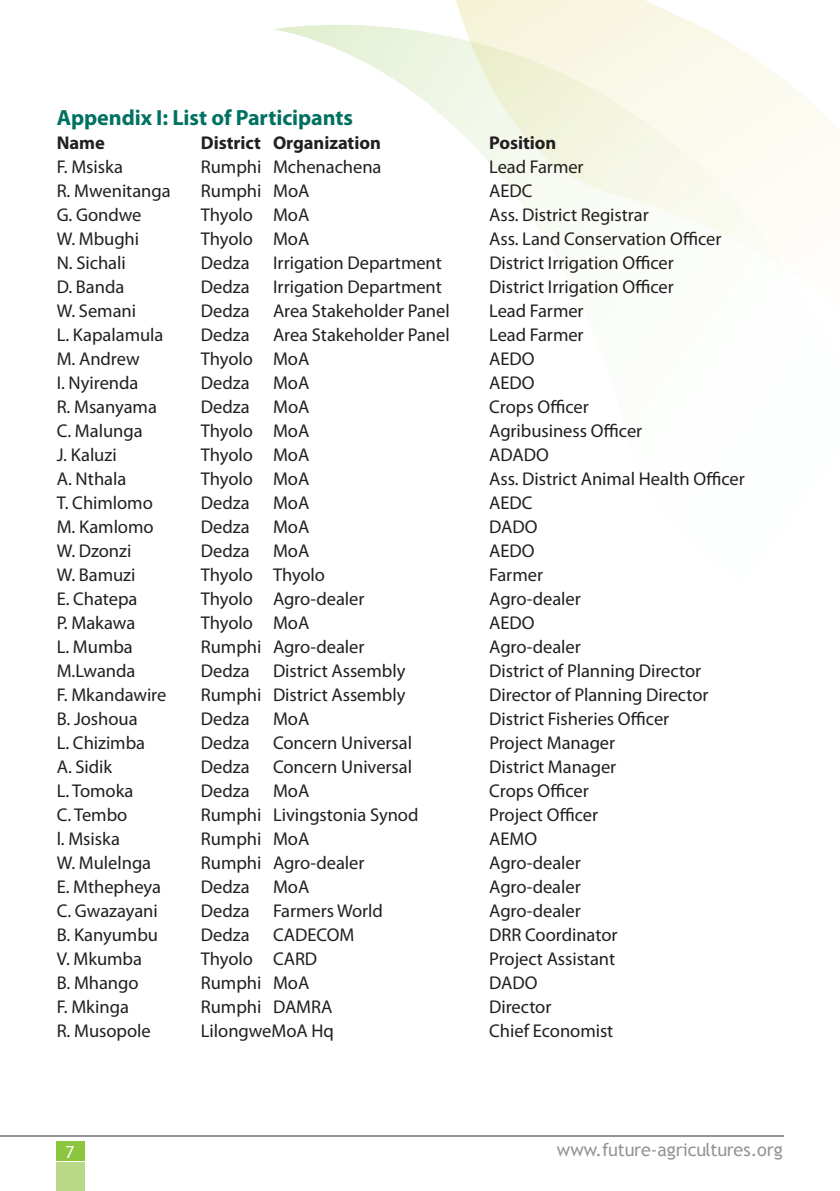
<style>
.page{position:relative;width:840px;height:1191px;background:#fff}
.page>*{position:absolute;margin:0;border:0;box-sizing:border-box;transform-origin:0 0}
.t1{font:700 22px "Myriad Pro";letter-spacing:-.005em;color:#007161}
.t2{font:18.4px "Myriad Pro";letter-spacing:-.005em;color:#231f20}
.t3{font:700 18.4px "Myriad Pro";letter-spacing:-.005em;color:#231f20}
.t4{font:18.4px "Myriad Pro";color:#fff}
.t5{font:18px "Trebuchet MS";letter-spacing:-.015em;color:#939598}
</style>
<div class="page">
<div style="left:56px;top:1141px;width:28px;height:20px;background:#8bc63e"></div>
<div style="left:56px;top:1162px;width:28px;height:29px;background:#b9d989"></div>
<hr style="left:0;top:1135px;width:782px;height:1px;background:#939598">
<img style="left:273px;top:22px;width:210px;height:133px">
<p class="t1" style="left:57px;top:104px;width:298px">Appendix I: List of Participants</p>
<p class="t3" style="left:57px;top:131px;width:50px">Name</p>
<p class="t3" style="left:201px;top:131px;width:181px">District Organization</p>
<p class="t3" style="left:489px;top:131px;width:69px">Position</p>
<p class="t2" style="left:57px;top:156px;width:68px">F. Msiska</p>
<p class="t2" style="left:201px;top:156px;width:182px">Rumphi Mchenachena</p>
<p class="t2" style="left:489px;top:156px;width:96px">Lead Farmer</p>
<p class="t2" style="left:57px;top:180px;width:115px">R. Mwenitanga</p>
<p class="t2" style="left:201px;top:180px;width:110px">Rumphi MoA</p>
<p class="t2" style="left:489px;top:180px;width:45px">AEDC</p>
<p class="t2" style="left:57px;top:204px;width:86px">G. Gondwe</p>
<p class="t2" style="left:201px;top:204px;width:110px">Thyolo MoA</p>
<p class="t2" style="left:489px;top:204px;width:161px">Ass. District Registrar</p>
<p class="t2" style="left:57px;top:228px;width:84px">W. Mbughi</p>
<p class="t2" style="left:201px;top:228px;width:110px">Thyolo MoA</p>
<p class="t2" style="left:489px;top:228px;width:233px">Ass. Land Conservation Officer</p>
<p class="t2" style="left:57px;top:252px;width:70px">N. Sichali</p>
<p class="t2" style="left:201px;top:252px;width:50px">Dedza</p>
<p class="t2" style="left:273px;top:252px;width:170px">Irrigation Department</p>
<p class="t2" style="left:489px;top:252px;width:186px">District Irrigation Officer</p>
<p class="t2" style="left:57px;top:276px;width:69px">D. Banda</p>
<p class="t2" style="left:201px;top:276px;width:50px">Dedza</p>
<p class="t2" style="left:273px;top:276px;width:170px">Irrigation Department</p>
<p class="t2" style="left:489px;top:276px;width:186px">District Irrigation Officer</p>
<p class="t2" style="left:57px;top:300px;width:81px">W. Semani</p>
<p class="t2" style="left:201px;top:300px;width:50px">Dedza</p>
<p class="t2" style="left:273px;top:300px;width:178px">Area Stakeholder Panel</p>
<p class="t2" style="left:489px;top:300px;width:96px">Lead Farmer</p>
<p class="t2" style="left:57px;top:324px;width:108px">L. Kapalamula</p>
<p class="t2" style="left:201px;top:324px;width:50px">Dedza</p>
<p class="t2" style="left:273px;top:324px;width:178px">Area Stakeholder Panel</p>
<p class="t2" style="left:489px;top:324px;width:96px">Lead Farmer</p>
<p class="t2" style="left:57px;top:348px;width:84px">M. Andrew</p>
<p class="t2" style="left:201px;top:348px;width:110px">Thyolo MoA</p>
<p class="t2" style="left:489px;top:348px;width:47px">AEDO</p>
<p class="t2" style="left:57px;top:372px;width:83px">I. Nyirenda</p>
<p class="t2" style="left:201px;top:372px;width:50px">Dedza</p>
<p class="t2" style="left:273px;top:372px;width:38px">MoA</p>
<p class="t2" style="left:489px;top:372px;width:47px">AEDO</p>
<p class="t2" style="left:57px;top:396px;width:102px">R. Msanyama</p>
<p class="t2" style="left:201px;top:396px;width:50px">Dedza</p>
<p class="t2" style="left:273px;top:396px;width:38px">MoA</p>
<p class="t2" style="left:489px;top:396px;width:101px">Crops Officer</p>
<p class="t2" style="left:57px;top:420px;width:87px">C. Malunga</p>
<p class="t2" style="left:201px;top:420px;width:110px">Thyolo MoA</p>
<p class="t2" style="left:489px;top:420px;width:154px">Agribusiness Officer</p>
<p class="t2" style="left:57px;top:444px;width:61px">J. Kaluzi</p>
<p class="t2" style="left:201px;top:444px;width:110px">Thyolo MoA</p>
<p class="t2" style="left:489px;top:444px;width:61px">ADADO</p>
<p class="t2" style="left:57px;top:468px;width:71px">A. Nthala</p>
<p class="t2" style="left:201px;top:468px;width:110px">Thyolo MoA</p>
<p class="t2" style="left:489px;top:468px;width:257px">Ass. District Animal Health Officer</p>
<p class="t2" style="left:57px;top:492px;width:98px">T. Chimlomo</p>
<p class="t2" style="left:201px;top:492px;width:50px">Dedza</p>
<p class="t2" style="left:273px;top:492px;width:38px">MoA</p>
<p class="t2" style="left:489px;top:492px;width:45px">AEDC</p>
<p class="t2" style="left:57px;top:516px;width:98px">M. Kamlomo</p>
<p class="t2" style="left:201px;top:516px;width:50px">Dedza</p>
<p class="t2" style="left:273px;top:516px;width:38px">MoA</p>
<p class="t2" style="left:489px;top:516px;width:50px">DADO</p>
<p class="t2" style="left:57px;top:540px;width:76px">W. Dzonzi</p>
<p class="t2" style="left:201px;top:540px;width:50px">Dedza</p>
<p class="t2" style="left:273px;top:540px;width:38px">MoA</p>
<p class="t2" style="left:489px;top:540px;width:47px">AEDO</p>
<p class="t2" style="left:57px;top:564px;width:80px">W. Bamuzi</p>
<p class="t2" style="left:201px;top:564px;width:126px">Thyolo Thyolo</p>
<p class="t2" style="left:489px;top:564px;width:55px">Farmer</p>
<p class="t2" style="left:57px;top:588px;width:82px">E. Chatepa</p>
<p class="t2" style="left:201px;top:588px;width:165px">Thyolo Agro-dealer</p>
<p class="t2" style="left:489px;top:588px;width:93px">Agro-dealer</p>
<p class="t2" style="left:57px;top:612px;width:80px">P. Makawa</p>
<p class="t2" style="left:201px;top:612px;width:110px">Thyolo MoA</p>
<p class="t2" style="left:489px;top:612px;width:47px">AEDO</p>
<p class="t2" style="left:57px;top:636px;width:77px">L. Mumba</p>
<p class="t2" style="left:201px;top:636px;width:165px">Rumphi Agro-dealer</p>
<p class="t2" style="left:489px;top:636px;width:93px">Agro-dealer</p>
<p class="t2" style="left:57px;top:660px;width:80px">M.Lwanda</p>
<p class="t2" style="left:201px;top:660px;width:50px">Dedza</p>
<p class="t2" style="left:273px;top:660px;width:134px">District Assembly</p>
<p class="t2" style="left:489px;top:660px;width:213px">District of Planning Director</p>
<p class="t2" style="left:57px;top:684px;width:111px">F. Mkandawire</p>
<p class="t2" style="left:201px;top:684px;width:206px">Rumphi District Assembly</p>
<p class="t2" style="left:489px;top:684px;width:220px">Director of Planning Director</p>
<p class="t2" style="left:57px;top:708px;width:82px">B. Joshoua</p>
<p class="t2" style="left:201px;top:708px;width:50px">Dedza</p>
<p class="t2" style="left:273px;top:708px;width:38px">MoA</p>
<p class="t2" style="left:489px;top:708px;width:181px">District Fisheries Officer</p>
<p class="t2" style="left:57px;top:732px;width:90px">L. Chizimba</p>
<p class="t2" style="left:201px;top:732px;width:50px">Dedza</p>
<p class="t2" style="left:273px;top:732px;width:140px">Concern Universal</p>
<p class="t2" style="left:489px;top:732px;width:127px">Project Manager</p>
<p class="t2" style="left:57px;top:756px;width:57px">A. Sidik</p>
<p class="t2" style="left:201px;top:756px;width:50px">Dedza</p>
<p class="t2" style="left:273px;top:756px;width:140px">Concern Universal</p>
<p class="t2" style="left:489px;top:756px;width:128px">District Manager</p>
<p class="t2" style="left:57px;top:780px;width:78px">L. Tomoka</p>
<p class="t2" style="left:201px;top:780px;width:50px">Dedza</p>
<p class="t2" style="left:273px;top:780px;width:38px">MoA</p>
<p class="t2" style="left:489px;top:780px;width:101px">Crops Officer</p>
<p class="t2" style="left:57px;top:804px;width:72px">C. Tembo</p>
<p class="t2" style="left:201px;top:804px;width:219px">Rumphi Livingstonia Synod</p>
<p class="t2" style="left:489px;top:804px;width:110px">Project Officer</p>
<p class="t2" style="left:57px;top:828px;width:65px">l. Msiska</p>
<p class="t2" style="left:201px;top:828px;width:110px">Rumphi MoA</p>
<p class="t2" style="left:489px;top:828px;width:49px">AEMO</p>
<p class="t2" style="left:57px;top:852px;width:96px">W. Mulelnga</p>
<p class="t2" style="left:201px;top:852px;width:165px">Rumphi Agro-dealer</p>
<p class="t2" style="left:489px;top:852px;width:93px">Agro-dealer</p>
<p class="t2" style="left:57px;top:876px;width:106px">E. Mthepheya</p>
<p class="t2" style="left:201px;top:876px;width:50px">Dedza</p>
<p class="t2" style="left:273px;top:876px;width:38px">MoA</p>
<p class="t2" style="left:489px;top:876px;width:93px">Agro-dealer</p>
<p class="t2" style="left:57px;top:900px;width:103px">C. Gwazayani</p>
<p class="t2" style="left:201px;top:900px;width:50px">Dedza</p>
<p class="t2" style="left:273px;top:900px;width:111px">Farmers World</p>
<p class="t2" style="left:489px;top:900px;width:93px">Agro-dealer</p>
<p class="t2" style="left:57px;top:924px;width:103px">B. Kanyumbu</p>
<p class="t2" style="left:201px;top:924px;width:50px">Dedza</p>
<p class="t2" style="left:273px;top:924px;width:83px">CADECOM</p>
<p class="t2" style="left:489px;top:924px;width:130px">DRR Coordinator</p>
<p class="t2" style="left:57px;top:948px;width:87px">V. Mkumba</p>
<p class="t2" style="left:201px;top:948px;width:118px">Thyolo CARD</p>
<p class="t2" style="left:489px;top:948px;width:127px">Project Assistant</p>
<p class="t2" style="left:57px;top:972px;width:83px">B. Mhango</p>
<p class="t2" style="left:201px;top:972px;width:110px">Rumphi MoA</p>
<p class="t2" style="left:489px;top:972px;width:50px">DADO</p>
<p class="t2" style="left:57px;top:996px;width:74px">F. Mkinga</p>
<p class="t2" style="left:201px;top:996px;width:133px">Rumphi DAMRA</p>
<p class="t2" style="left:489px;top:996px;width:64px">Director</p>
<p class="t2" style="left:57px;top:1020px;width:95px">R. Musopole</p>
<p class="t2" style="left:201px;top:1020px;width:134px">LilongweMoA Hq</p>
<p class="t2" style="left:489px;top:1020px;width:126px">Chief Economist</p>
<p class="t4" style="left:65px;top:1140px;width:11px">7</p>
<p class="t5" style="left:556px;top:1139px;width:227px">www.future-agricultures.org</p>
</div>
